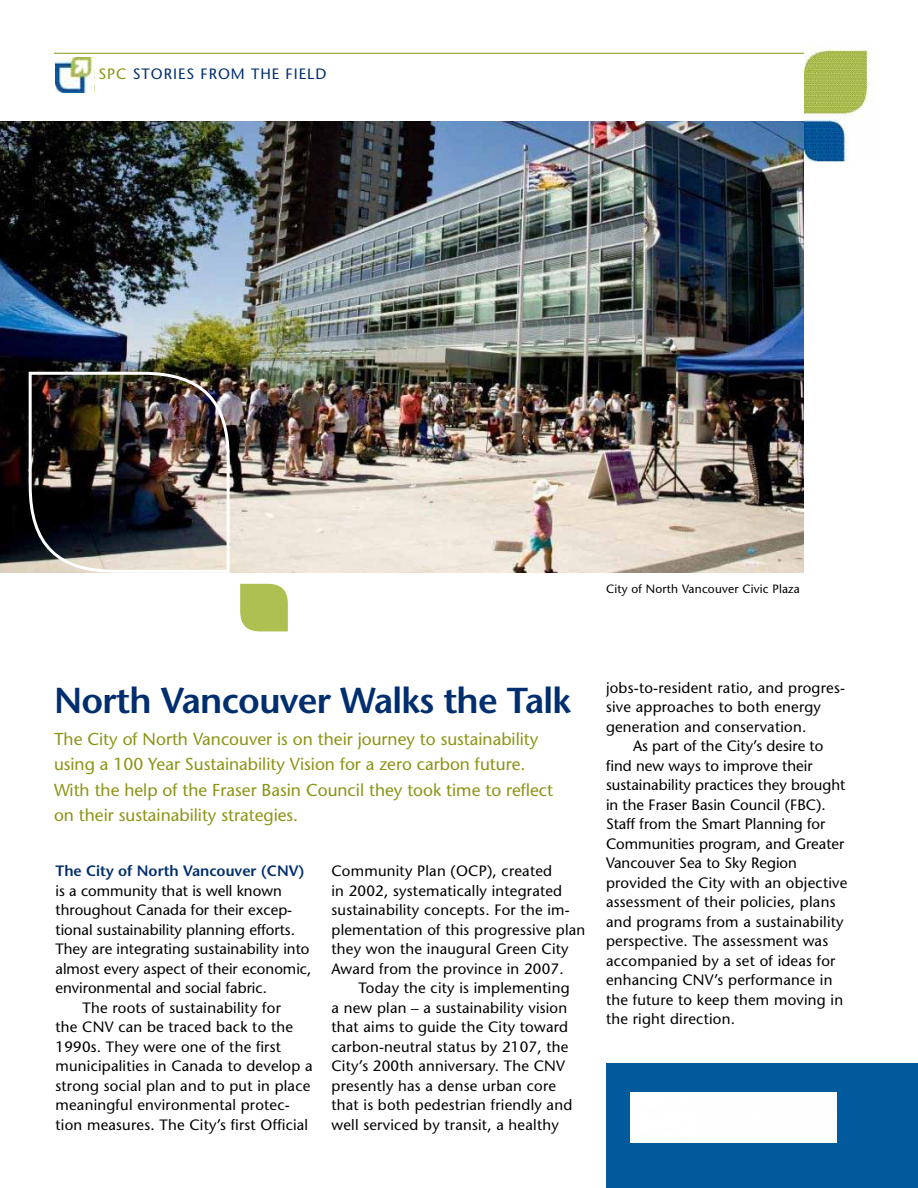
<style>
.page{position:relative;width:918px;height:1188px;background:#fff}
.page>*{position:absolute;margin:0;border:0;box-sizing:border-box;transform-origin:0 0}
.t1{font:600 36px "Stone Sans Std";letter-spacing:-.02em;color:#002e6e}
.t2{font:500 17.25px/25.5px "Stone Sans Std";color:#8b9414}
.t3{font:500 15px/19.5px "Stone Sans Std";letter-spacing:.015em;color:#000}
.t4{font:600 15px "Stone Sans Std";color:#002e6e}
.t5{font:500 15px "Stone Sans Std";letter-spacing:.065em;color:#002e6e}
.t6{font:500 12px "Stone Sans Std";letter-spacing:.015em;color:#000}
.s1{color:#8b9414}
</style>
<div class="page">
<hr style="left:54px;top:53px;width:810px;height:1px;background:#8b9414">
<img style="left:804px;top:46px;width:70px;height:116px">
<img style="left:56px;top:57px;width:38px;height:36px">
<div style="left:606px;top:1063px;width:312px;height:125px;background:#005a9b"></div>
<div style="left:631px;top:1093px;width:205px;height:49px;background:#fefefe"></div>
<img style="left:0;top:121px;width:804px;height:452px">
<img style="left:27px;top:370px;width:204px;height:203px">
<svg style="left:240px;top:584px;width:48px;height:47px;background:#b2c35b"></svg>
<p class="t5" style="left:98px;top:64px;width:230px"><span class="s1">SPC</span> STORIES FROM THE FIELD</p>
<p class="t6" style="left:606px;top:582px;width:195px">City of North Vancouver Civic Plaza</p>
<h1 class="t1" style="left:54px;top:679px;width:519px">North Vancouver Walks the Talk</h1>
<p class="t2" style="left:54px;top:726px;width:501px">The City of North Vancouver is on their journey to sustainability using a 100 Year Sustainability Vision for a zero carbon future.<br>With the help of the Fraser Basin Council they took time to reflect on their sustainability strategies.</p>
<p class="t4" style="left:56px;top:862px;width:251px">The City of North Vancouver (CNV)</p>
<p class="t3" style="left:56px;top:881px;width:228px">is a community that is well known</p>
<p class="t3" style="left:56px;top:901px;width:238px">throughout Canada for their excep-</p>
<p class="t3" style="left:56px;top:920px;width:241px">tional sustainability planning efforts.</p>
<p class="t3" style="left:56px;top:940px;width:256px">They are integrating sustainability into</p>
<p class="t3" style="left:56px;top:959px;width:257px">almost every aspect of their economic,</p>
<p class="t3" style="left:56px;top:979px;width:213px">environmental and social fabric.</p>
<p class="t3" style="left:82px;top:998px;width:200px">The roots of sustainability for</p>
<p class="t3" style="left:56px;top:1018px;width:239px">the CNV can be traced back to the</p>
<p class="t3" style="left:56px;top:1037px;width:227px">1990s. They were one of the first</p>
<p class="t3" style="left:56px;top:1057px;width:259px">municipalities in Canada to develop a</p>
<p class="t3" style="left:56px;top:1076px;width:256px">strong social plan and to put in place</p>
<p class="t3" style="left:56px;top:1096px;width:236px">meaningful environmental protec-</p>
<p class="t3" style="left:56px;top:1115px;width:254px">tion measures. The City’s first Official</p>
<p class="t3" style="left:332px;top:862px;width:255px">Community Plan (OCP), created<br>in 2002, systematically integrated sustainability concepts. For the im&shy;plementation of this progressive plan they won the inaugural Green City Award from the province in 2007.</p>
<p class="t3" style="left:332px;top:979px;width:242px;text-indent:27px">Today the city is implementing a new plan – a sustainability vision that aims to guide the City toward carbon-neutral status by 2107, the City’s 200th anniversary. The CNV presently has a dense urban core that is both pedestrian friendly and well serviced by transit, a healthy</p>
<p class="t3" style="left:606px;top:678px;width:241px">jobs-to-resident ratio, and progres&shy;sive approaches to both energy generation and conservation.</p>
<p class="t3" style="left:606px;top:736px;width:243px;text-indent:27px">As part of the City’s desire to find new ways to improve their sustainability practices they brought in the Fraser Basin Council (FBC).<br>Staff from the Smart Planning for<br>Communities program, and Greater<br>Vancouver Sea to Sky Region provided the City with an objective assessment of their policies, plans and programs from a sustainability perspective. The assessment was accompanied by a set of ideas for enhancing CNV’s performance in the future to keep them moving in the right direction.</p>
</div>
